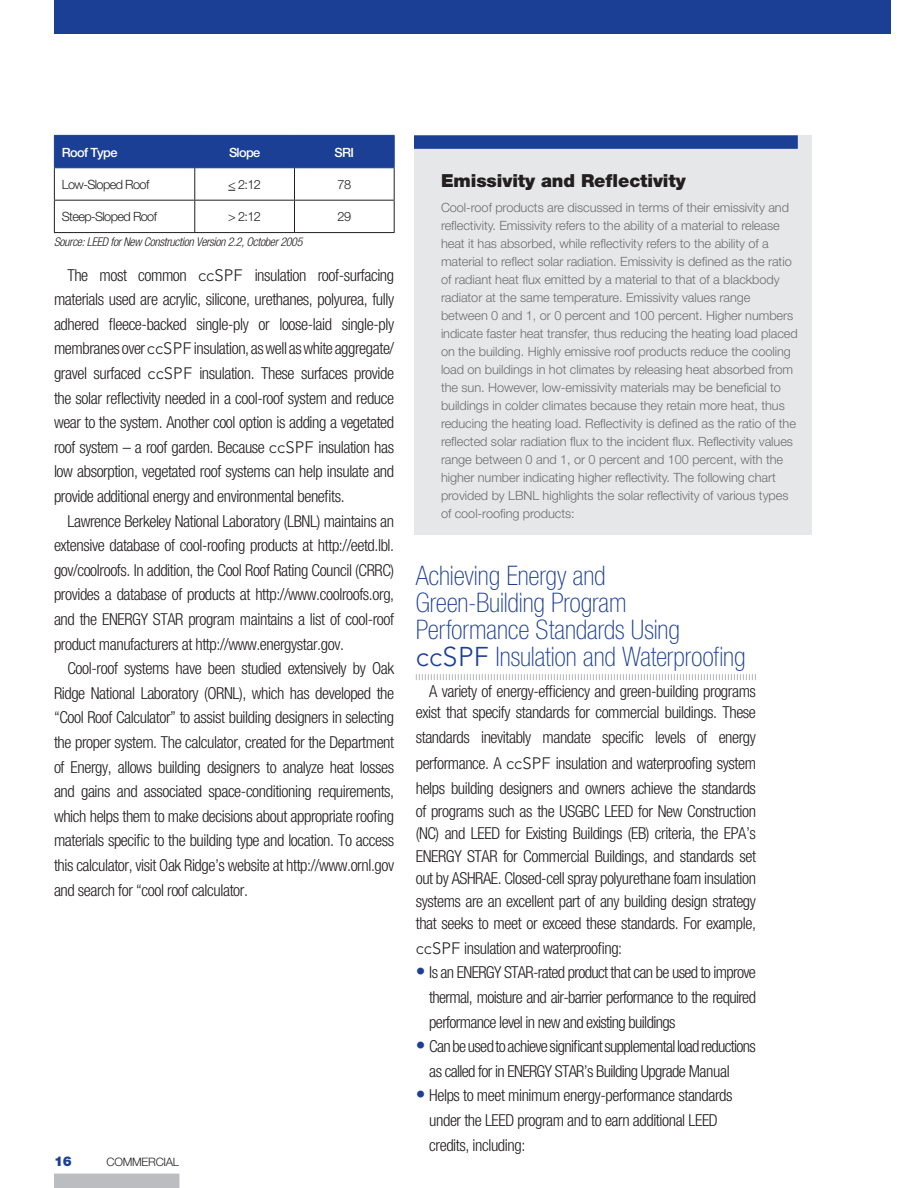
<style>
.page{position:relative;width:918px;height:1188px;background:#fff}
.page>*{position:absolute;margin:0;border:0;box-sizing:border-box;transform-origin:0 0}
.t1{font:100 condensed 27px/27px "Helvetica Neue";letter-spacing:-.005em;color:#1b3f94}
.t2{font:300 condensed 19.5px "Helvetica Neue";color:#1b3f94}
.t3{font:900 18px "Helvetica Neue";letter-spacing:-.005em;color:#231f20}
.t4{font:300 condensed 16.5px/24.6px "Helvetica Neue";letter-spacing:-.025em;color:#231f20;text-align:justify}
.t5{font:900 13.5px "Helvetica Neue";color:#1b3f94}
.t6{font:300 12.75px/18px "Helvetica Neue";letter-spacing:-.005em;color:#6d6e70}
.t7{font:300 12.75px "Helvetica Neue";letter-spacing:-.05em;color:#231f20}
.t8{font:500 12.75px "Helvetica Neue";letter-spacing:-.05em;color:#fff}
.t9{font:italic 300 condensed 12px "Helvetica Neue";letter-spacing:-.025em;color:#231f20}
.t10{font:300 11.7px "Helvetica Neue";letter-spacing:-.025em;color:#231f20}
.s1{font-family:"Avenir";font-stretch:normal}
.s2{font-family:"Avenir";font-weight:300;font-stretch:normal}
</style>
<div class="page">
<div style="left:54px;top:1174px;width:125px;height:14px;background:#bbbdc0"></div>
<div style="left:54px;top:0;width:837px;height:34px;background:#1b3f94"></div>
<div style="left:55px;top:136px;width:339px;height:31px;background:#1b3f94"></div>
<hr style="left:54px;top:168px;width:1px;height:32px;background:#231f20">
<hr style="left:194px;top:168px;width:1px;height:32px;background:#231f20">
<hr style="left:294px;top:168px;width:1px;height:32px;background:#231f20">
<hr style="left:394px;top:168px;width:1px;height:32px;background:#231f20">
<hr style="left:54px;top:200px;width:141px;height:1px;background:#231f20">
<hr style="left:54px;top:201px;width:1px;height:31px;background:#231f20">
<hr style="left:195px;top:200px;width:99px;height:1px;background:#231f20">
<hr style="left:194px;top:201px;width:1px;height:31px;background:#231f20">
<hr style="left:294px;top:200px;width:101px;height:1px;background:#231f20">
<hr style="left:294px;top:201px;width:1px;height:31px;background:#231f20">
<hr style="left:394px;top:201px;width:1px;height:31px;background:#231f20">
<hr style="left:54px;top:232px;width:341px;height:1px;background:#231f20">
<hr style="left:54px;top:135px;width:141px;height:1px;background:#1b3f94">
<hr style="left:54px;top:136px;width:1px;height:31px;background:#1b3f94">
<hr style="left:195px;top:135px;width:99px;height:1px;background:#1b3f94">
<hr style="left:194px;top:136px;width:1px;height:31px;background:#1b3f94">
<hr style="left:294px;top:135px;width:101px;height:1px;background:#1b3f94">
<hr style="left:294px;top:136px;width:1px;height:31px;background:#1b3f94">
<hr style="left:394px;top:136px;width:1px;height:31px;background:#1b3f94">
<hr style="left:54px;top:167px;width:341px;height:1px;background:#1b3f94">
<svg style="left:416px;top:674px;width:340px;height:6px"></svg>
<div style="left:414px;top:135px;width:397px;height:400px;background:#e6e7e8"></div>
<div style="left:414px;top:135px;width:384px;height:14px;background:#1b3f94"></div>
<p class="t8" style="left:62px;top:147px;width:57px">Roof Type</p>
<p class="t8" style="left:229px;top:147px;width:33px">Slope</p>
<p class="t8" style="left:335px;top:147px;width:21px">SRI</p>
<p class="t7" style="left:62px;top:180px;width:89px">Low-Sloped Roof</p>
<p class="t7" style="left:228px;top:180px;width:34px">&lt; 2:12</p>
<p class="t7" style="left:338px;top:180px;width:15px">78</p>
<p class="t7" style="left:62px;top:212px;width:97px">Steep-Sloped Roof</p>
<p class="t7" style="left:228px;top:212px;width:34px">&gt; 2:12</p>
<p class="t7" style="left:338px;top:212px;width:15px">29</p>
<p class="t9" style="left:54px;top:238px;width:250px">Source: LEED for New Construction Version 2.2, October 2005</p>
<p class="t4" style="left:54px;top:264px;width:342px;text-indent:13px">The most common <span class="s1">ccSPF</span> insulation roof-surfacing materials used are acrylic, silicone, urethanes, polyurea, fully adhered fleece-backed single-ply or loose-laid single-ply membranes over <span class="s1">ccSPF</span> insulation, as well as white aggregate/ gravel surfaced <span class="s1">ccSPF</span> insulation. These surfaces provide the solar reflectivity needed in a cool-roof system and reduce wear to the system. Another cool option is adding a vegetated roof system – a roof garden. Because <span class="s1">ccSPF</span> insulation has low absorption, vegetated roof systems can help insulate and provide additional energy and environmental benefits.</p>
<p class="t4" style="left:54px;top:510px;width:342px;text-indent:14px">Lawrence Berkeley National Laboratory (LBNL) maintains an extensive database of cool-roofing products at http://eetd.lbl. gov/coolroofs. In addition, the Cool Roof Rating Council (CRRC) provides a database of products at http://www.coolroofs.org, and the ENERGY STAR program maintains a list of cool-roof product manufacturers at http://www.energystar.gov.</p>
<p class="t4" style="left:54px;top:657px;width:342px;text-indent:14px">Cool-roof systems have been studied extensively by Oak Ridge National Laboratory (ORNL), which has developed the “Cool Roof Calculator” to assist building designers in selecting the proper system. The calculator, created for the Department of Energy, allows building designers to analyze heat losses and gains and associated space-conditioning requirements, which helps them to make decisions about appropriate roofing materials specific to the building type and location. To access this calculator, visit Oak Ridge’s website at http://www.ornl.gov and search for “cool roof calculator.</p>
<p class="t5" style="left:54px;top:1156px;width:19px">16</p>
<p class="t10" style="left:107px;top:1157px;width:74px">COMMERCIAL</p>
<p class="t3" style="left:441px;top:174px;width:246px">Emissivity and Reflectivity</p>
<p class="t6" style="left:441px;top:199px;width:358px">Cool-roof products are discussed in terms of their emissivity and reflectivity. Emissivity refers to the ability of a material to release heat it has absorbed, while reflectivity refers to the ability of a material to reflect solar radiation. Emissivity is defined as the ratio of radiant heat flux emitted by a material to that of a blackbody radiator at the same temperature. Emissivity values range between 0 and 1, or 0 percent and 100 percent. Higher numbers indicate faster heat transfer, thus reducing the heating load placed on the building. Highly emissive roof products reduce the cooling load on buildings in hot climates by releasing heat absorbed from the sun. However, low-emissivity materials may be beneficial to buildings in colder climates because they retain more heat, thus reducing the heating load. Reflectivity is defined as the ratio of the reflected solar radiation flux to the incident flux. Reflectivity values range between 0 and 1, or 0 percent and 100 percent, with the higher number indicating higher reflectivity. The following chart provided by LBNL highlights the solar reflectivity of various types of cool-roofing products:</p>
<h1 class="t1" style="left:416px;top:564px;width:331px">Achieving Energy and<br>Green-Building Program<br>Performance Standards Using <span class="s2">ccSPF</span> Insulation and Waterproofing</h1>
<p class="t4" style="left:416px;top:682px;width:342px;line-height:21px;text-align:right">A variety of energy-efficiency and green-building programs exist that specify standards for commercial buildings. These</p>
<p class="t4" style="left:416px;top:726px;width:342px;line-height:25.5px">standards inevitably mandate specific levels of energy performance. A <span class="s1">ccSPF</span> insulation and waterproofing system helps building designers and owners achieve the standards</p>
<p class="t4" style="left:416px;top:801px;width:342px;line-height:22.5px">of programs such as the USGBC LEED for New Construction (NC) and LEED for Existing Buildings (EB) criteria, the EPA’s ENERGY STAR for Commercial Buildings, and standards set out by ASHRAE. Closed-cell spray polyurethane foam insulation systems are an excellent part of any building design strategy that seeks to meet or exceed these standards. For example,</p>
<p class="t4" style="left:429px;top:937px;width:328px;text-align:left;text-indent:-14px"><span class="s1">ccSPF</span> insulation and waterproofing:<br>Is an ENERGY STAR-rated product that can be used to improve thermal, moisture and air-barrier performance to the required performance level in new and existing buildings<br>Can be used to achieve significant supplemental load reductions as called for in ENERGY STAR’s Building Upgrade Manual Helps to meet minimum energy-performance standards under the LEED program and to earn additional LEED credits, including:</p>
<p class="t2" style="left:416px;top:965px;width:11px">•</p>
<p class="t2" style="left:416px;top:1038px;width:11px">•</p>
<p class="t2" style="left:416px;top:1088px;width:11px">•</p>
</div>
